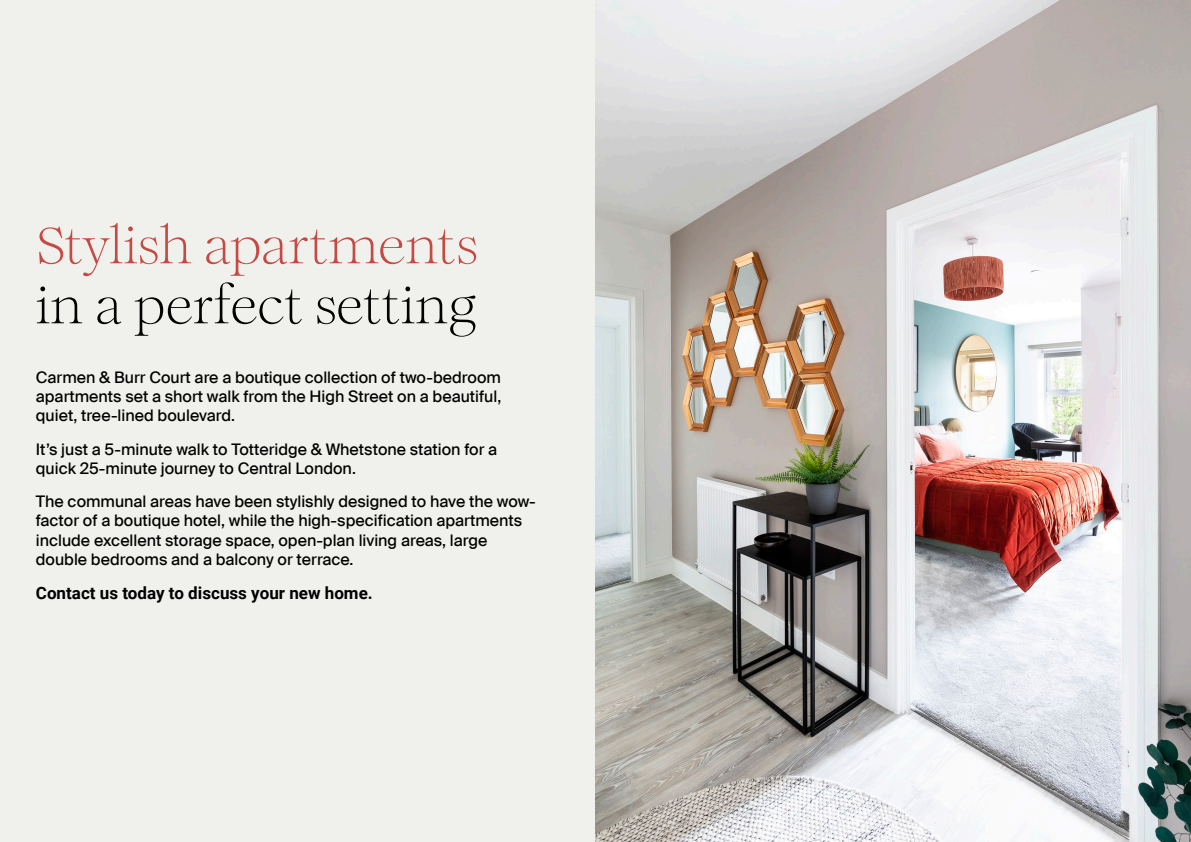
<style>
.page{position:relative;width:1191px;height:842px;background:#f0f0ec}
.page>*{position:absolute;margin:0;border:0;box-sizing:border-box;transform-origin:0 0}
.t1{font:50px "Romie";letter-spacing:-.015em;color:#c54a43}
.t2{font:50px "Romie";letter-spacing:-.015em;color:#000}
.t3{font:700 17px "Roboto";color:#000}
.t4{font:16px/19.2px "Suisse Intl";color:#000}
</style>
<div class="page">
<img style="left:595px;top:0;width:596px;height:842px">
<h1 class="t1" style="left:35px;top:211px;width:444px">Stylish apartments</h1>
<h1 class="t2" style="left:35px;top:271px;width:444px">in a perfect setting</h1>
<p class="t4" style="left:36px;top:368px;width:467px;text-align:justify">Carmen &amp; Burr Court are a boutique collection of two-bedroom apartments set a short walk from the High Street on a beautiful, quiet, tree-lined boulevard.</p>
<p class="t4" style="left:36px;top:439px;width:463px">It’s just a 5-minute walk to Totteridge &amp; Whetstone station for a quick 25-minute journey to Central London.</p>
<p class="t4" style="left:36px;top:492px;width:501px">The communal areas have been stylishly designed to have the wow&shy;factor of a boutique hotel, while the high-specification apartments include excellent storage space, open-plan living areas, large double bedrooms and a balcony or terrace.</p>
<p class="t3" style="left:36px;top:581px;width:338px">Contact us today to discuss your new home.</p>
</div>
